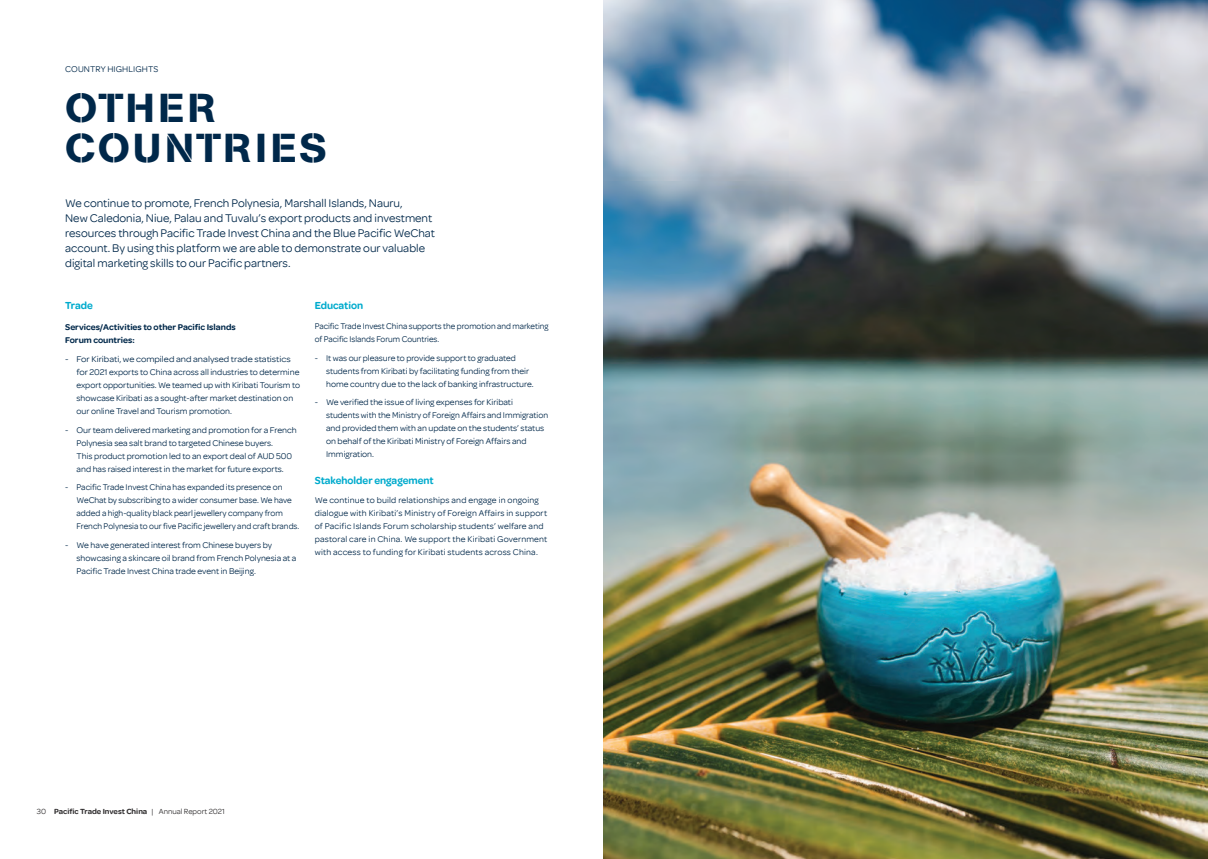
<style>
.page{position:relative;width:1208px;height:859px;background:#fff}
.page>*{position:absolute;margin:0;border:0;box-sizing:border-box;transform-origin:0 0}
.Page_Heading_1{font:40px/40px "AG Book Stencil";letter-spacing:.07em;color:#00284a;scale:1.05 1}
.Intro_Para{font:12px/15px "Omnes";color:#00284a}
.Dark_Body_Copy_9pt{font:600 11px "Omnes";color:#00abcd;scale:.95 1}
.Dark_Body_Copy_9pt-2{font:9px/13px "Omnes";color:#00284a}
.Dark_Body_Copy_9pt-3{font:9px/13px "Omnes";letter-spacing:.02em;color:#00284a}
.Dark_Body_Copy_9pt-4{font:9px/13px "Omnes";color:#00284a;scale:1.06 1}
.Dark_Body_Copy_9pt-5{font:9px/13px "Omnes";color:#00284a;scale:.95 1}
.Sub_Sub_heading_Coun{font:600 9px/13px "Omnes";color:#00284a}
.Page_Heading_1-2{font:9px "Omnes";letter-spacing:.01em;color:#00284a}
.t1{font:600 8px "Omnes";color:#312f30}
.s1{font-weight:400}
</style>
<div class="page">
<img style="left:604px;top:0;width:604px;height:859px">
<p class="Page_Heading_1-2" style="left:65px;top:63px;width:95px">COUNTRY HIGHLIGHTS</p>
<p class="Page_Heading_1" style="left:65px;top:88px;width:251px">OTHER<br>COUNTRIES</p>
<p class="Intro_Para" style="left:65px;top:195px;width:371px">We continue to promote, French Polynesia, Marshall Islands, Nauru,<br>New Caledonia, Niue, Palau and Tuvalu’s export products and investment resources through Pacific Trade Invest China and the Blue Pacific WeChat account. By using this platform we are able to demonstrate our valuable digital marketing skills to our Pacific partners.</p>
<p class="Dark_Body_Copy_9pt" style="left:65px;top:299px;width:31px">Trade</p>
<p class="Sub_Sub_heading_Coun" style="left:65px;top:321px;width:172px">Services/Activities to other Pacific Islands<br>Forum countries:</p>
<p class="Dark_Body_Copy_9pt-4" style="left:77px;top:353px;width:212px;text-indent:-11px">- For Kiribati, we compiled and analysed trade statistics for 2021 exports to China across all industries to determine export opportunities. We teamed up with Kiribati Tourism to showcase Kiribati as a sought-after market destination on our online Travel and Tourism promotion.</p>
<p class="Dark_Body_Copy_9pt-2" style="left:77px;top:423px;width:222px;text-indent:-11px">- Our team delivered marketing and promotion for a French Polynesia sea salt brand to targeted Chinese buyers.<br>This product promotion led to an export deal of AUD 500 and has raised interest in the market for future exports.</p>
<p class="Dark_Body_Copy_9pt-2" style="left:77px;top:481px;width:224px;text-indent:-11px">- Pacific Trade Invest China has expanded its presence on WeChat by subscribing to a wider consumer base. We have added a high-quality black pearl jewellery company from French Polynesia to our five Pacific jewellery and craft brands.</p>
<p class="Dark_Body_Copy_9pt-2" style="left:77px;top:539px;width:221px;text-indent:-11px">- We have generated interest from Chinese buyers by showcasing a skincare oil brand from French Polynesia at a<br>Pacific Trade Invest China trade event in Beijing.</p>
<p class="Dark_Body_Copy_9pt" style="left:315px;top:299px;width:52px">Education</p>
<p class="Dark_Body_Copy_9pt-5" style="left:315px;top:319px;width:248px">Pacific Trade Invest China supports the promotion and marketing of Pacific Islands Forum Countries.</p>
<p class="Dark_Body_Copy_9pt-2" style="left:326px;top:351px;width:209px;text-indent:-11px">- It was our pleasure to provide support to graduated students from Kiribati by facilitating funding from their home country due to the lack of banking infrastructure.</p>
<p class="Dark_Body_Copy_9pt-2" style="left:326px;top:396px;width:223px;text-indent:-11px">- We verified the issue of living expenses for Kiribati students with the Ministry of Foreign Affairs and Immigration and provided them with an update on the students’ status on behalf of the Kiribati Ministry of Foreign Affairs and Immigration.</p>
<p class="Dark_Body_Copy_9pt" style="left:315px;top:474px;width:127px">Stakeholder engagement</p>
<p class="Dark_Body_Copy_9pt-3" style="left:315px;top:493px;width:234px">We continue to build relationships and engage in ongoing dialogue with Kiribati’s Ministry of Foreign Affairs in support of Pacific Islands Forum scholarship students’ welfare and pastoral care in China. We support the Kiribati Government with access to funding for Kiribati students across China.</p>
<p class="t1" style="left:37px;top:807px;width:189px"><span class="s1">30</span> Pacific Trade Invest China <span class="s1">| Annual Report 2021</span></p>
</div>
